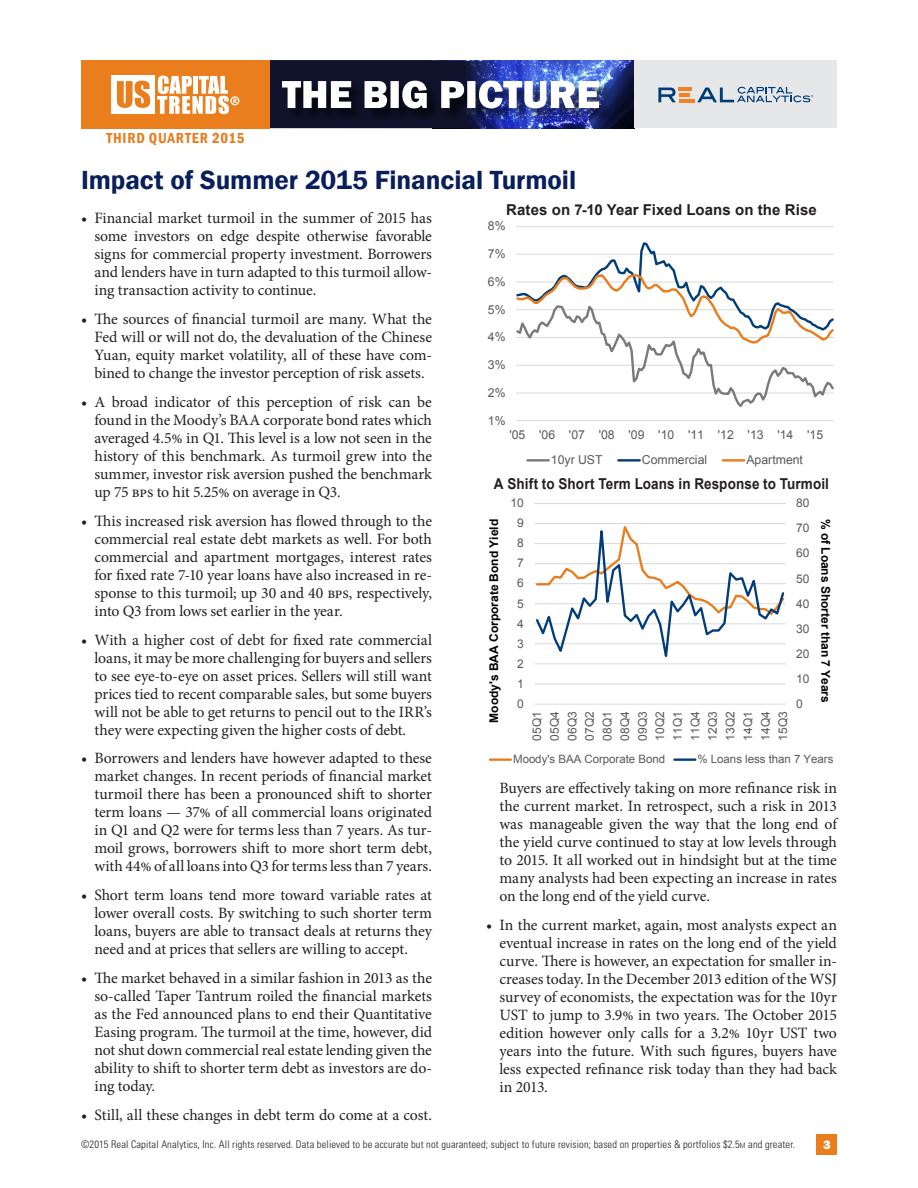
<style>
.page{position:relative;width:918px;height:1188px;background:#fff}
.page>*{position:absolute;margin:0;border:0;box-sizing:border-box;transform-origin:0 0}
.h01_blue_18pt{font:600 27px "Franklin Gothic";letter-spacing:-.005em;color:#081f5b}
.t1{font:15.75px/18px "Minion Pro";letter-spacing:-.005em;color:#231f20;text-align:justify}
.H_black_9pt{font:700 15px "Arial";letter-spacing:.005em;color:#231f20;scale:.9 1}
.H_black_9pt-2{font:700 15px "Arial";letter-spacing:.005em;color:#231f20}
.t2{font:600 condensed 15px "Franklin Gothic";letter-spacing:.05em;color:#e87d1f}
.t3{font:800 12.75px "Franklin Gothic";color:#fff}
.t4{font:12.3px/25px "Arial";color:#595959}
.t5{font:12px/17.5px "Arial";color:#595959;text-align:justify}
.t6{font:700 12px "Arial";color:#000}
.t7{font:11.55px "Arial";color:#595959}
.t8{font:300 condensed 10.5px "Univers LT Std";letter-spacing:.015em;color:#231f20}
.s1{font-size:7.35px}
</style>
<div class="page">
<div style="left:817px;top:1134px;width:20px;height:20px;background:#ea7e1d"></div>
<hr style="left:516px;top:226px;width:318px;height:1px;background:#d9d9d9">
<hr style="left:516px;top:420px;width:318px;height:1px;background:#d9d9d9">
<svg style="left:516px;top:242px;width:318px;height:165px"></svg>
<hr style="left:527px;top:459px;width:22px;height:3px;background:#7b7979">
<hr style="left:618px;top:459px;width:22px;height:3px;background:#003d79">
<hr style="left:723px;top:459px;width:21px;height:3px;background:#e87d1e">
<hr style="left:534px;top:684px;width:252px;height:1px;background:#d9d9d9">
<hr style="left:534px;top:503px;width:252px;height:1px;background:#d9d9d9">
<hr style="left:534px;top:704px;width:252px;height:1px;background:#d9d9d9">
<svg style="left:534px;top:523px;width:252px;height:142px"></svg>
<hr style="left:490px;top:758px;width:21px;height:3px;background:#e87d1e">
<hr style="left:674px;top:758px;width:21px;height:3px;background:#003d79">
<img style="left:592px;top:61px;width:43px;height:67px">
<svg style="left:270px;top:61px;width:322px;height:67px;background:#212b60"></svg>
<div style="left:282px;top:81px;width:332px;height:43px;background:#231f20;opacity:.75"></div>
<svg style="left:282px;top:81px;width:317px;height:27px"></svg>
<div style="left:635px;top:61px;width:202px;height:67px;background:#e6e7e9"></div>
<svg style="left:658px;top:87px;width:155px;height:15px"></svg>
<div style="left:81px;top:61px;width:189px;height:67px;background:#ea7e1d"></div>
<div style="left:112px;top:75px;width:43px;height:39px;background:#fff"></div>
<svg style="left:117px;top:81px;width:33px;height:27px"></svg>
<svg style="left:157px;top:76px;width:82px;height:38px"></svg>
<p class="t2" style="left:107px;top:128px;width:139px">THIRD QUARTER 2015</p>
<p class="h01_blue_18pt" style="left:81px;top:164px;width:497px">Impact of Summer 2015 Financial Turmoil</p>
<p class="t1" style="left:94px;top:210px;width:339px;text-indent:-14px">• Financial market turmoil in the summer of 2015 has some investors on edge despite otherwise favorable signs for commercial property investment. Borrowers and lenders have in turn adapted to this turmoil allow&shy;ing transaction activity to continue.</p>
<p class="t1" style="left:94px;top:310px;width:339px;text-indent:-14px">• The sources of financial turmoil are many. What the Fed will or will not do, the devaluation of the Chinese Yuan, equity market volatility, all of these have com&shy;bined to change the investor perception of risk assets.</p>
<p class="t1" style="left:94px;top:393px;width:339px;text-indent:-14px">• A broad indicator of this perception of risk can be found in the Moody’s BAA corporate bond rates which averaged 4.5% in Q1. This level is a low not seen in the history of this benchmark. As turmoil grew into the summer, investor risk aversion pushed the benchmark up 75 bps to hit 5.25% on average in Q3.</p>
<p class="t1" style="left:94px;top:512px;width:339px;text-indent:-14px">• This increased risk aversion has flowed through to the commercial real estate debt markets as well. For both commercial and apartment mortgages, interest rates for fixed rate 7-10 year loans have also increased in re&shy;sponse to this turmoil; up 30 and 40 bps, respectively, into Q3 from lows set earlier in the year.</p>
<p class="t1" style="left:94px;top:631px;width:339px;text-indent:-14px">• With a higher cost of debt for fixed rate commercial loans, it may be more challenging for buyers and sellers to see eye-to-eye on asset prices. Sellers will still want prices tied to recent comparable sales, but some buyers will not be able to get returns to pencil out to the IRR’s they were expecting given the higher costs of debt.</p>
<p class="t1" style="left:94px;top:750px;width:339px;text-indent:-14px">• Borrowers and lenders have however adapted to these market changes. In recent periods of financial market turmoil there has been a pronounced shift to shorter term loans — 37% of all commercial loans originated in Q1 and Q2 were for terms less than 7 years. As tur&shy;moil grows, borrowers shift to more short term debt, with 44% of all loans into Q3 for terms less than 7 years.</p>
<p class="t1" style="left:94px;top:886px;width:339px;text-indent:-14px">• Short term loans tend more toward variable rates at lower overall costs. By switching to such shorter term loans, buyers are able to transact deals at returns they need and at prices that sellers are willing to accept.</p>
<p class="t1" style="left:94px;top:969px;width:339px;text-indent:-14px">• The market behaved in a similar fashion in 2013 as the so-called Taper Tantrum roiled the financial markets as the Fed announced plans to end their Quantitative Easing program. The turmoil at the time, however, did not shut down commercial real estate lending given the ability to shift to shorter term debt as investors are do&shy;ing today.</p>
<p class="t1" style="left:81px;top:1106px;width:353px">• Still, all these changes in debt term do come at a cost.</p>
<p class="H_black_9pt-2" style="left:506px;top:200px;width:312px">Rates on 7-10 Year Fixed Loans on the Rise</p>
<p class="t4" style="left:488px;top:214px;width:19px">8%</p>
<p class="t4" style="left:488px;top:241px;width:19px">7%</p>
<p class="t4" style="left:488px;top:269px;width:19px">6%</p>
<p class="t4" style="left:488px;top:297px;width:19px">5%</p>
<p class="t4" style="left:488px;top:324px;width:19px">4%</p>
<p class="t4" style="left:488px;top:352px;width:19px">3%</p>
<p class="t4" style="left:488px;top:380px;width:19px">2%</p>
<p class="t4" style="left:488px;top:408px;width:19px">1%</p>
<p class="t4" style="left:551px;top:422px;width:274px;text-indent:-42px">'05 '06 '07 '08 '09 '10 '11 '12 '13 '14 '15<br>10yr UST</p>
<p class="t4" style="left:642px;top:447px;width:67px">Commercial</p>
<p class="t4" style="left:747px;top:447px;width:58px">Apartment</p>
<p class="H_black_9pt" style="left:494px;top:474px;width:374px">A Shift to Short Term Loans in Response to Turmoil</p>
<p class="t6" style="left:486px;top:723px;width:205px;rotate:-90deg">Moody's BAA Corporate Bond Yield</p>
<p class="t5" style="left:511px;top:494px;width:15px">10</p>
<p class="t5" style="left:517px;top:514px;width:8px">9</p>
<p class="t5" style="left:517px;top:534px;width:8px">8</p>
<p class="t5" style="left:517px;top:554px;width:8px">7</p>
<p class="t5" style="left:517px;top:574px;width:8px">6</p>
<p class="t5" style="left:517px;top:594px;width:8px">5</p>
<p class="t5" style="left:517px;top:615px;width:8px">4</p>
<p class="t5" style="left:517px;top:635px;width:8px">3</p>
<p class="t5" style="left:517px;top:655px;width:8px">2</p>
<p class="t5" style="left:517px;top:675px;width:8px">1</p>
<p class="t5" style="left:517px;top:695px;width:8px">0</p>
<p class="t5" style="left:796px;top:494px;width:15px">80</p>
<p class="t5" style="left:796px;top:519px;width:15px">70</p>
<p class="t5" style="left:796px;top:544px;width:15px">60</p>
<p class="t5" style="left:796px;top:569px;width:15px">50</p>
<p class="t5" style="left:796px;top:595px;width:15px">40</p>
<p class="t5" style="left:796px;top:620px;width:15px">30</p>
<p class="t5" style="left:796px;top:645px;width:15px">20</p>
<p class="t5" style="left:796px;top:670px;width:15px">10</p>
<p class="t5" style="left:796px;top:695px;width:8px">0</p>
<p class="t6" style="left:834px;top:519px;width:186px;rotate:90deg">% of Loans Shorter than 7 Years</p>
<p class="t5" style="left:528px;top:741px;width:31px;rotate:-90deg">05Q1<br>05Q4<br>06Q3<br>07Q2<br>08Q1<br>08Q4<br>09Q3<br>10Q2<br>11Q1<br>11Q4<br>12Q3<br>13Q2<br>14Q1<br>14Q4<br>15Q3</p>
<p class="t7" style="left:513px;top:751px;width:153px">Moody's BAA Corporate Bond</p>
<p class="t7" style="left:698px;top:751px;width:137px">% Loans less than 7 Years</p>
<p class="t1" style="left:500px;top:780px;width:339px">Buyers are effectively taking on more refinance risk in the current market. In retrospect, such a risk in 2013 was manageable given the way that the long end of the yield curve continued to stay at low levels through to 2015. It all worked out in hindsight but at the time many analysts had been expecting an increase in rates on the long end of the yield curve.</p>
<p class="t1" style="left:500px;top:916px;width:339px;text-indent:-14px">• In the current market, again, most analysts expect an eventual increase in rates on the long end of the yield curve. There is however, an expectation for smaller in&shy;creases today. In the December 2013 edition of the WSJ survey of economists, the expectation was for the 10yr UST to jump to 3.9% in two years. The October 2015 edition however only calls for a 3.2% 10yr UST two years into the future. With such figures, buyers have less expected refinance risk today than they had back in 2013.</p>
<p class="t8" style="left:81px;top:1138px;width:716px">©2015 Real Capital Analytics, Inc. All rights reserved. Data believed to be accurate but not guaranteed; subject to future revision; based on properties &amp; portfolios $2.5<span class="s1">m</span> and greater.</p>
<p class="t3" style="left:823px;top:1136px;width:9px">3</p>
</div>
